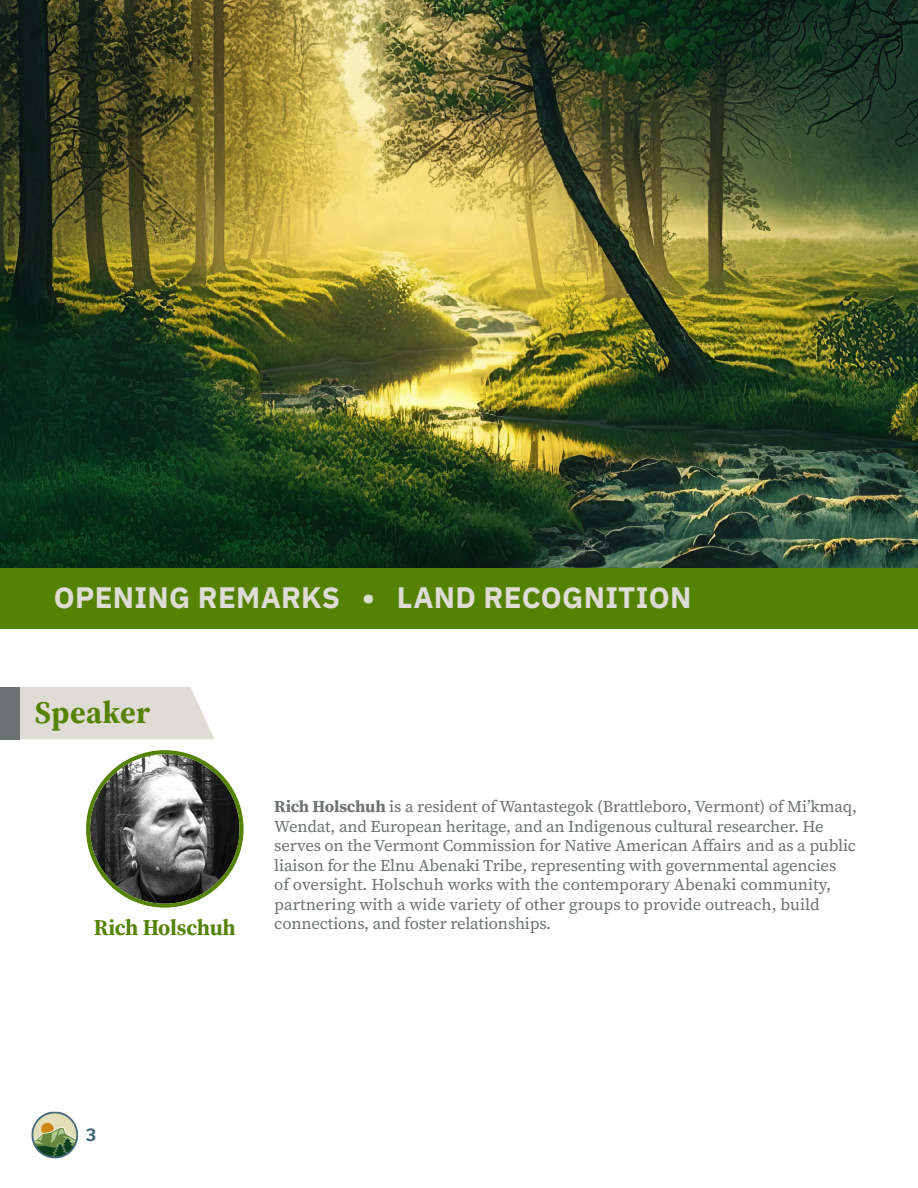
<style>
.page{position:relative;width:918px;height:1188px;background:#fff}
.page>*{position:absolute;margin:0;border:0;box-sizing:border-box;transform-origin:0 0}
.t1{font:700 31.35px "Source Serif 436 pt";letter-spacing:.01em;color:#548303}
.t2{font:700 29.4px "IBM Plex Sans";letter-spacing:.01em;color:#dedcd5}
.t3{font:700 22.35px "Source Serif 436 pt";letter-spacing:-.015em;color:#548303}
.t4{font:700 18px "IBM Plex Sans";color:#43687c}
.t5{font:16.5px/19.5px "Source Serif 418 pt";letter-spacing:-.01em;color:#6e7273}
.s1{font-weight:700}
</style>
<div class="page">
<img style="left:0;top:0;width:918px;height:568px">
<img style="left:90px;top:754px;width:150px;height:150px;border-radius:75px">
<div style="left:86px;top:750px;width:158px;height:158px;border:4px solid #548303;border-radius:50%"></div>
<div style="left:20px;top:687px;width:194px;height:52px;background:#dedcd5"></div>
<div style="left:0;top:687px;width:20px;height:52px;background:#6e7273"></div>
<div style="left:0;top:568px;width:918px;height:60px;background:#548303"></div>
<img style="left:31px;top:1111px;width:47px;height:48px">
<h2 class="t2" style="left:54px;top:574px;width:639px">OPENING REMARKS • LAND RECOGNITION</h2>
<h1 class="t1" style="left:35px;top:692px;width:117px">Speaker</h1>
<p class="t5" style="left:274px;top:797px;width:584px"><span class="s1">Rich Holschuh</span> is a resident of Wantastegok (Brattleboro, Vermont) of Mi’kmaq, Wendat, and European heritage, and an Indigenous cultural researcher. He serves on the Vermont Commission for Native American Affairs and as a public liaison for the Elnu Abenaki Tribe, representing with governmental agencies<br>of oversight. Holschuh works with the contemporary Abenaki community, partnering with a wide variety of other groups to provide outreach, build</p>
<h3 class="t3" style="left:94px;top:913px;width:144px">Rich Holschuh</h3>
<p class="t5" style="left:274px;top:914px;width:278px">connections, and foster relationships.</p>
<p class="t4" style="left:86px;top:1120px;width:12px">3</p>
</div>
